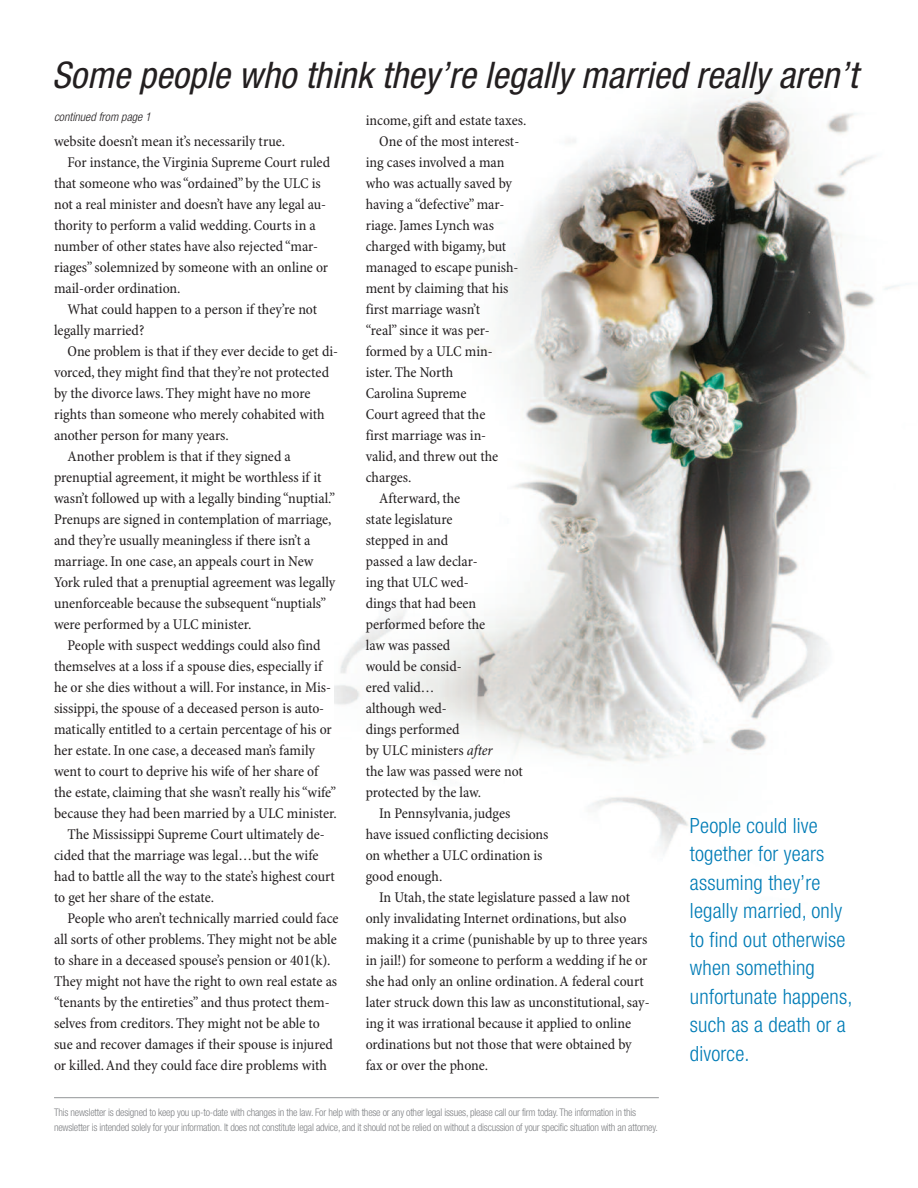
<style>
.page{position:relative;width:918px;height:1188px;background:#fff}
.page>*{position:absolute;margin:0;border:0;box-sizing:border-box;transform-origin:0 0}
.t1{font:italic condensed 36.75px "Helvetica Neue";letter-spacing:.005em;color:#231f20}
.t2{font:300 condensed 21px/28.5px "Helvetica Neue";letter-spacing:.01em;color:#007cb6}
.t3{font:condensed 15px "Minion Pro";color:#231f20}
.t4{font:italic 300 condensed 12px "Helvetica Neue";letter-spacing:.005em;color:#231f20}
.t5{font:300 condensed 10.5px/14.2px "Helvetica Neue";letter-spacing:-.02em;color:#808285}
.s1{font-style:italic}
</style>
<div class="page">
<img style="left:335px;top:90px;width:565px;height:1009px">
<hr style="left:54px;top:1097px;width:605px;height:1px;background:#939598">
<h1 class="t1" style="left:52px;top:61px;width:807px">Some people who think they’re legally married really aren’t</h1>
<p class="t4" style="left:54px;top:113px;width:98px">continued from page 1</p>
<p class="t3" style="left:366px;top:115px;width:162px">income, gift and estate taxes.</p>
<p class="t3" style="left:379px;top:136px;width:142px">One of the most interest-</p>
<p class="t3" style="left:366px;top:157px;width:140px">ing cases involved a man</p>
<p class="t3" style="left:366px;top:178px;width:148px">who was actually saved by</p>
<p class="t3" style="left:366px;top:199px;width:140px">having a “defective”mar-</p>
<p class="t3" style="left:366px;top:220px;width:130px">riage.James Lynch was</p>
<p class="t3" style="left:366px;top:241px;width:142px">charged with bigamy, but</p>
<p class="t3" style="left:366px;top:262px;width:154px">managed to escape punish-</p>
<p class="t3" style="left:366px;top:283px;width:144px">ment by claiming that his</p>
<p class="t3" style="left:366px;top:304px;width:116px">first marriage wasn’t</p>
<p class="t3" style="left:366px;top:325px;width:125px">“real”since it was per-</p>
<p class="t3" style="left:366px;top:346px;width:128px">formed by a ULC min-</p>
<p class="t3" style="left:366px;top:367px;width:89px">ister. The North</p>
<p class="t3" style="left:366px;top:388px;width:102px">Carolina Supreme</p>
<p class="t3" style="left:366px;top:409px;width:121px">Court agreed that the</p>
<p class="t3" style="left:366px;top:430px;width:122px">first marriage was in-</p>
<p class="t3" style="left:366px;top:451px;width:134px">valid, and threw out the</p>
<p class="t3" style="left:366px;top:472px;width:47px">charges.</p>
<p class="t3" style="left:379px;top:493px;width:83px">Afterward, the</p>
<p class="t3" style="left:366px;top:514px;width:88px">state legislature</p>
<p class="t3" style="left:366px;top:535px;width:84px">stepped in and</p>
<p class="t3" style="left:366px;top:556px;width:113px">passed a law declar-</p>
<p class="t3" style="left:366px;top:577px;width:105px">ing that ULC wed-</p>
<p class="t3" style="left:366px;top:598px;width:112px">dings that had been</p>
<p class="t3" style="left:366px;top:619px;width:121px">performed before the</p>
<p class="t3" style="left:366px;top:640px;width:86px">law was passed</p>
<p class="t3" style="left:366px;top:661px;width:97px">would be consid-</p>
<p class="t3" style="left:366px;top:682px;width:70px">ered valid…</p>
<p class="t3" style="left:366px;top:703px;width:83px">although wed-</p>
<p class="t3" style="left:366px;top:724px;width:95px">dings performed</p>
<p class="t3" style="left:366px;top:745px;width:128px">by ULC ministers <span class="s1">after</span></p>
<p class="t3" style="left:366px;top:766px;width:159px">the law was passed were not</p>
<p class="t3" style="left:366px;top:787px;width:117px">protected by the law.</p>
<p class="t3" style="left:379px;top:808px;width:133px">In Pennsylvania, judges</p>
<p class="t3" style="left:366px;top:829px;width:184px">have issued conflicting decisions</p>
<p class="t3" style="left:366px;top:850px;width:178px">on whether a ULC ordination is</p>
<p class="t3" style="left:366px;top:871px;width:78px">good enough.</p>
<p class="t3" style="left:379px;top:892px;width:252px">In Utah, the state legislature passed a law not</p>
<p class="t3" style="left:366px;top:913px;width:262px">only invalidating Internet ordinations, but also</p>
<p class="t3" style="left:366px;top:934px;width:283px">making it a crime (punishable by up to three years</p>
<p class="t3" style="left:366px;top:955px;width:283px">in jail!) for someone to perform a wedding if he or</p>
<p class="t3" style="left:366px;top:976px;width:280px">she had only an online ordination.A federal court</p>
<p class="t3" style="left:366px;top:997px;width:285px">later struck down this law as unconstitutional,say-</p>
<p class="t3" style="left:366px;top:1018px;width:267px">ing it was irrational because it applied to online</p>
<p class="t3" style="left:366px;top:1039px;width:268px">ordinations but not those that were obtained by</p>
<p class="t3" style="left:366px;top:1060px;width:124px">fax or over the phone.</p>
<p class="t5" style="left:54px;top:1106px;width:605px">This newsletter is designed to keep you up-to-date with changes in the law. For help with these or any other legal issues, please call our firm today. The information in this newsletter is intended solely for your information. It does not constitute legal advice, and it should not be relied on without a discussion of your specific situation with an attorney.</p>
<p class="t3" style="left:54px;top:135px;width:233px">website doesn’t mean it’s necessarily true.</p>
<p class="t3" style="left:68px;top:156px;width:264px">For instance, the Virginia Supreme Court ruled</p>
<p class="t3" style="left:54px;top:177px;width:268px">that someone who was“ordained” by the ULC is</p>
<p class="t3" style="left:54px;top:198px;width:274px">not a real minister and doesn’t have any legal au-</p>
<p class="t3" style="left:54px;top:219px;width:263px">thority to perform a valid wedding. Courts in a</p>
<p class="t3" style="left:54px;top:240px;width:266px">number of other states have also rejected “mar-</p>
<p class="t3" style="left:54px;top:261px;width:276px">riages”solemnized by someone with an online or</p>
<p class="t3" style="left:54px;top:282px;width:128px">mail-order ordination.</p>
<p class="t3" style="left:68px;top:303px;width:251px">What could happen to a person if they’re not</p>
<p class="t3" style="left:54px;top:324px;width:92px">legally married?</p>
<p class="t3" style="left:68px;top:345px;width:272px">One problem is that if they ever decide to get di-</p>
<p class="t3" style="left:54px;top:366px;width:277px">vorced, they might find that they’re not protected</p>
<p class="t3" style="left:54px;top:387px;width:258px">by the divorce laws. They might have no more</p>
<p class="t3" style="left:54px;top:408px;width:272px">rights than someone who merely cohabited with</p>
<p class="t3" style="left:54px;top:429px;width:176px">another person for many years.</p>
<p class="t3" style="left:68px;top:450px;width:225px">Another problem is that if they signed a</p>
<p class="t3" style="left:54px;top:471px;width:269px">prenuptial agreement, it might be worthless if it</p>
<p class="t3" style="left:54px;top:492px;width:283px">wasn’t followed up with a legally binding “nuptial.”</p>
<p class="t3" style="left:54px;top:513px;width:279px">Prenups are signed in contemplation of marriage,</p>
<p class="t3" style="left:54px;top:534px;width:258px">and they’re usually meaningless if there isn’t a</p>
<p class="t3" style="left:54px;top:555px;width:261px">marriage.In one case, an appeals court in New</p>
<p class="t3" style="left:54px;top:576px;width:283px">York ruled that a prenuptial agreement was legally</p>
<p class="t3" style="left:54px;top:597px;width:274px">unenforceable because the subsequent“nuptials”</p>
<p class="t3" style="left:54px;top:618px;width:199px">were performed by a ULC minister.</p>
<p class="t3" style="left:68px;top:639px;width:255px">People with suspect weddings could also find</p>
<p class="t3" style="left:54px;top:660px;width:270px">themselves at a loss if a spouse dies,especially if</p>
<p class="t3" style="left:54px;top:681px;width:278px">he or she dies without a will. For instance, in Mis-</p>
<p class="t3" style="left:54px;top:702px;width:272px">sissippi, the spouse of a deceased person is auto-</p>
<p class="t3" style="left:54px;top:723px;width:279px">matically entitled to a certain percentage of his or</p>
<p class="t3" style="left:54px;top:744px;width:262px">her estate.In one case, a deceased man’s family</p>
<p class="t3" style="left:54px;top:765px;width:266px">went to court to deprive his wife of her share of</p>
<p class="t3" style="left:54px;top:786px;width:284px">the estate,claiming that she wasn’t really his“wife”</p>
<p class="t3" style="left:54px;top:807px;width:284px">because they had been married by a ULC minister.</p>
<p class="t3" style="left:68px;top:828px;width:259px">The Mississippi Supreme Court ultimately de-</p>
<p class="t3" style="left:54px;top:849px;width:266px">cided that the marriage was legal…but the wife</p>
<p class="t3" style="left:54px;top:870px;width:282px">had to battle all the way to the state’s highest court</p>
<p class="t3" style="left:54px;top:891px;width:162px">to get her share of the estate.</p>
<p class="t3" style="left:68px;top:912px;width:273px">People who aren’t technically married could face</p>
<p class="t3" style="left:54px;top:933px;width:284px">all sorts of other problems. They might not be able</p>
<p class="t3" style="left:54px;top:954px;width:278px">to share in a deceased spouse’s pension or 401(k).</p>
<p class="t3" style="left:54px;top:975px;width:285px">They might not have the right to own real estate as</p>
<p class="t3" style="left:54px;top:996px;width:277px">“tenants by the entireties” and thus protect them-</p>
<p class="t3" style="left:54px;top:1017px;width:267px">selves from creditors. They might not be able to</p>
<p class="t3" style="left:54px;top:1038px;width:280px">sue and recover damages if their spouse is injured</p>
<p class="t3" style="left:54px;top:1059px;width:275px">or killed.And they could face dire problems with</p>
<h2 class="t2" style="left:690px;top:813px;width:164px">People could live together for years assuming they’re legally married, only to find out otherwise when something unfortunate happens, such as a death or a divorce.</h2>
</div>
